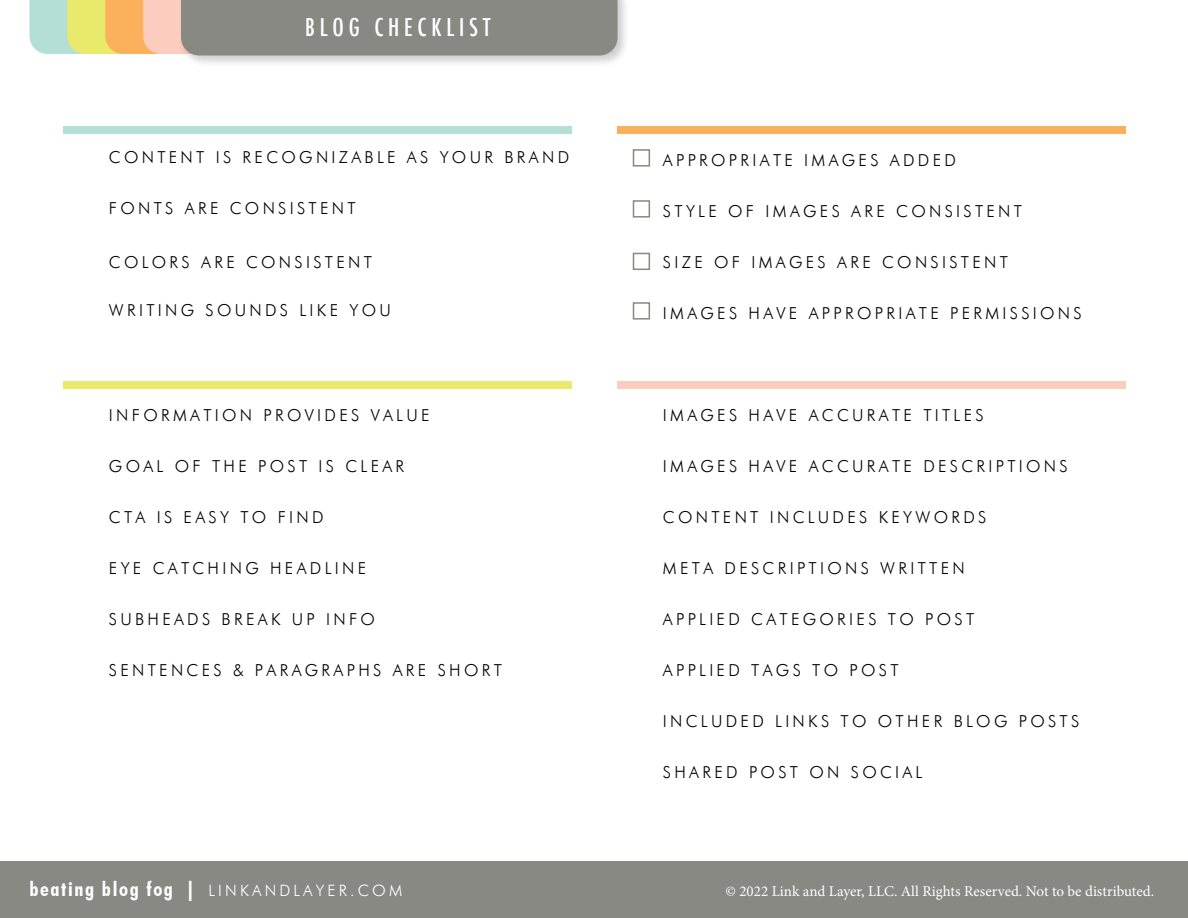
<style>
.page{position:relative;width:1188px;height:918px;background:#fff}
.page>*{position:absolute;margin:0;border:0;box-sizing:border-box;transform-origin:0 0}
.t1{font:500 condensed 23.85px "Futura";letter-spacing:.2em;color:#fff}
.t2{font:300 16.5px "Futura BT";letter-spacing:.2em;color:#000}
.t3{font:300 15.75px "Futura BT";letter-spacing:.2em;color:#fff}
.t4{font:15px "Minion Pro";color:#fff}
.s1{font-weight:700;font-stretch:condensed;font-size:20.25px}
.s2{font-family:"ITC Avant Garde Std";font-weight:700;font-stretch:condensed;font-size:20.25px}
</style>
<div class="page">
<div style="left:617px;top:126px;width:509px;height:7px;background:#fbb15b"></div>
<div style="left:63px;top:126px;width:509px;height:7px;background:#b3dfd7"></div>
<div style="left:617px;top:381px;width:509px;height:7px;background:#fccdbe"></div>
<div style="left:63px;top:381px;width:509px;height:7px;background:#e9e96c"></div>
<div style="left:633px;top:149px;width:17px;height:18px;border:2px solid #888982"></div>
<div style="left:633px;top:200px;width:17px;height:18px;border:2px solid #888982"></div>
<div style="left:633px;top:253px;width:17px;height:17px;border:2px solid #888982"></div>
<div style="left:633px;top:302px;width:17px;height:18px;border:2px solid #888982"></div>
<div style="left:0;top:862px;width:1188px;height:56px;background:#888982"></div>
<div style="left:178px;top:0;width:452px;height:68px;background:#000;opacity:.2"></div>
<svg style="left:30px;top:0;width:588px;height:55px;background:#a09c88"></svg>
<h1 class="t1" style="left:305px;top:12px;width:187px">BLOG CHECKLIST</h1>
<p class="t2" style="left:109px;top:147px;width:462px">CONTENT IS RECOGNIZABLE AS YOUR BRAND</p>
<p class="t2" style="left:109px;top:198px;width:248px">FONTS ARE CONSISTENT</p>
<p class="t2" style="left:109px;top:252px;width:265px">COLORS ARE CONSISTENT</p>
<p class="t2" style="left:109px;top:300px;width:284px">WRITING SOUNDS LIKE YOU</p>
<p class="t2" style="left:109px;top:405px;width:322px">INFORMATION PROVIDES VALUE</p>
<p class="t2" style="left:109px;top:456px;width:297px">GOAL OF THE POST IS CLEAR</p>
<p class="t2" style="left:109px;top:507px;width:216px">CTA IS EASY TO FIND</p>
<p class="t2" style="left:109px;top:558px;width:259px">EYE CATCHING HEADLINE</p>
<p class="t2" style="left:109px;top:609px;width:268px">SUBHEADS BREAK UP INFO</p>
<p class="t2" style="left:109px;top:660px;width:395px">SENTENCES &amp; PARAGRAPHS ARE SHORT</p>
<p class="t2" style="left:663px;top:150px;width:295px">APPROPRIATE IMAGES ADDED</p>
<p class="t2" style="left:663px;top:201px;width:361px">STYLE OF IMAGES ARE CONSISTENT</p>
<p class="t2" style="left:663px;top:252px;width:347px">SIZE OF IMAGES ARE CONSISTENT</p>
<p class="t2" style="left:663px;top:303px;width:420px">IMAGES HAVE APPROPRIATE PERMISSIONS</p>
<p class="t2" style="left:663px;top:405px;width:322px">IMAGES HAVE ACCURATE TITLES</p>
<p class="t2" style="left:663px;top:456px;width:406px">IMAGES HAVE ACCURATE DESCRIPTIONS</p>
<p class="t2" style="left:663px;top:507px;width:325px">CONTENT INCLUDES KEYWORDS</p>
<p class="t2" style="left:663px;top:558px;width:303px">META DESCRIPTIONS WRITTEN</p>
<p class="t2" style="left:663px;top:609px;width:313px">APPLIED CATEGORIES TO POST</p>
<p class="t2" style="left:663px;top:660px;width:237px">APPLIED TAGS TO POST</p>
<p class="t2" style="left:663px;top:711px;width:418px">INCLUDED LINKS TO OTHER BLOG POSTS</p>
<p class="t2" style="left:663px;top:762px;width:261px">SHARED POST ON SOCIAL</p>
<p class="t3" style="left:30px;top:881px;width:374px"><span class="s1">beating blog fog</span> <span class="s2">|</span> LINKANDLAYER.COM</p>
<p class="t4" style="left:726px;top:881px;width:430px">© 2022 Link and Layer, LLC. All Rights Reserved. Not to be distributed.</p>
</div>
